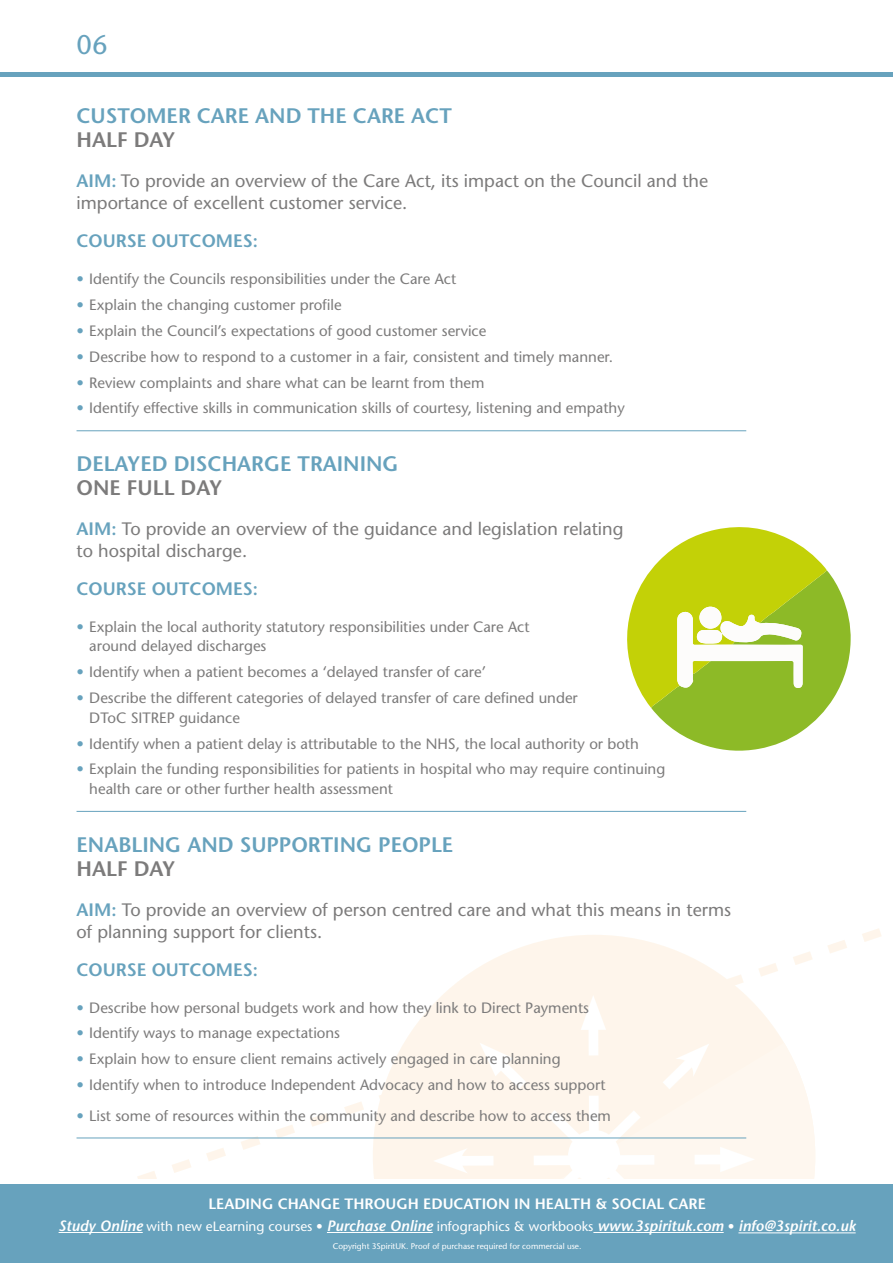
<style>
.page{position:relative;width:893px;height:1263px;background:#fff}
.page>*{position:absolute;margin:0;border:0;box-sizing:border-box;transform-origin:0 0}
.t1{font:500 27px "Stone Sans Std";color:#67a2bd}
.t2{font:600 21px "Stone Sans Std";color:#67a2bd}
.t3{font:600 21px "Stone Sans Std";color:#7c7b7b}
.t4{font:500 18px/22.5px "Stone Sans Std";color:#7c7b7b}
.t5{font:600 18px "Stone Sans Std";color:#67a2bd}
.t6{font:500 15px/19.5px "Stone Sans Std";color:#7c7b7b}
.t7{font:600 15px "Stone Sans Std";color:#fff}
.t8{font:500 13.5px "Stone Sans Std";color:#fff}
.t9{font:500 8.25px "Stone Sans Std";color:#fff}
.s1{font-weight:600;color:#67a2bd}
.s2{color:#67a2bd}
.s3{font-weight:600;font-style:italic;font-size:15px}
.s4{font-family:"Stone Sans";font-weight:600;font-style:italic;font-size:15px}
</style>
<div class="page">
<svg style="left:76px;top:928px;width:805px;height:251px"></svg>
<svg style="left:373px;top:935px;width:442px;height:244px"></svg>
<svg style="left:379px;top:1008px;width:436px;height:171px;fill:#fef7ef"></svg>
<svg style="left:433px;top:995px;width:322px;height:184px"></svg>
<div style="left:568px;top:1130px;width:52px;height:52px;background:#fff;border-radius:50%"></div>
<hr style="left:77px;top:430px;width:669px;height:1px;background:#67a2bd">
<hr style="left:77px;top:811px;width:669px;height:1px;background:#67a2bd">
<hr style="left:77px;top:1137px;width:669px;height:1px;background:#67a2bd">
<svg style="left:627px;top:527px;width:224px;height:224px"></svg>
<div style="left:0;top:1183px;width:893px;height:80px;background:#67a2bd"></div>
<hr style="left:59px;top:1232px;width:84px;height:1px;background:#fff">
<hr style="left:327px;top:1232px;width:106px;height:1px;background:#fff">
<hr style="left:593px;top:1232px;width:131px;height:1px;background:#fff">
<hr style="left:738px;top:1232px;width:118px;height:1px;background:#fff">
<hr style="left:0;top:72px;width:893px;height:4px;background:#67a2bd">
<h1 class="t1" style="left:77px;top:29px;width:32px">06</h1>
<h2 class="t2" style="left:77px;top:103px;width:377px">CUSTOMER CARE AND THE CARE ACT</h2>
<h2 class="t3" style="left:77px;top:127px;width:100px">HALF DAY</h2>
<p class="t4" style="left:77px;top:169px;width:633px"><span class="s1">AIM:</span> To provide an overview of the Care Act, its impact on the Council and the importance of excellent customer service.</p>
<p class="t5" style="left:77px;top:230px;width:183px">COURSE OUTCOMES:</p>
<p class="t6" style="left:77px;top:269px;width:381px"><span class="s2">•</span> Identify the Councils responsibilities under the Care Act</p>
<p class="t6" style="left:77px;top:295px;width:267px"><span class="s2">•</span> Explain the changing customer profile</p>
<p class="t6" style="left:77px;top:321px;width:411px"><span class="s2">•</span> Explain the Council’s expectations of good customer service</p>
<p class="t6" style="left:77px;top:347px;width:538px"><span class="s2">•</span> Describe how to respond to a customer in a fair, consistent and timely manner.</p>
<p class="t6" style="left:77px;top:373px;width:410px"><span class="s2">•</span> Review complaints and share what can be learnt from them</p>
<p class="t6" style="left:77px;top:398px;width:550px"><span class="s2">•</span> Identify effective skills in communication skills of courtesy, listening and empathy</p>
<h2 class="t2" style="left:77px;top:451px;width:324px">DELAYED DISCHARGE TRAINING</h2>
<h2 class="t3" style="left:77px;top:475px;width:147px">ONE FULL DAY</h2>
<p class="t4" style="left:77px;top:517px;width:548px"><span class="s1">AIM:</span> To provide an overview of the guidance and legislation relating to hospital discharge.</p>
<p class="t5" style="left:77px;top:578px;width:183px">COURSE OUTCOMES:</p>
<p class="t6" style="left:89px;top:617px;width:442px;text-indent:-13px"><span class="s2">•</span> Explain the local authority statutory responsibilities under Care Act around delayed discharges</p>
<p class="t6" style="left:77px;top:662px;width:411px"><span class="s2">•</span> Identify when a patient becomes a ‘delayed transfer of care’</p>
<p class="t6" style="left:89px;top:688px;width:490px;text-indent:-13px"><span class="s2">•</span> Describe the different categories of delayed transfer of care defined under<br>DToC SITREP guidance</p>
<p class="t6" style="left:77px;top:734px;width:564px"><span class="s2">•</span> Identify when a patient delay is attributable to the NHS, the local authority or both</p>
<p class="t6" style="left:89px;top:759px;width:577px;text-indent:-13px"><span class="s2">•</span> Explain the funding responsibilities for patients in hospital who may require continuing health care or other further health assessment</p>
<h2 class="t2" style="left:77px;top:832px;width:378px">ENABLING AND SUPPORTING PEOPLE</h2>
<h2 class="t3" style="left:77px;top:856px;width:100px">HALF DAY</h2>
<p class="t4" style="left:77px;top:898px;width:656px"><span class="s1">AIM:</span> To provide an overview of person centred care and what this means in terms of planning support for clients.</p>
<p class="t5" style="left:77px;top:959px;width:183px">COURSE OUTCOMES:</p>
<p class="t6" style="left:77px;top:997px;width:514px"><span class="s2">•</span> Describe how personal budgets work and how they link to Direct Payments</p>
<p class="t6" style="left:77px;top:1023px;width:265px"><span class="s2">•</span> Identify ways to manage expectations</p>
<p class="t6" style="left:77px;top:1049px;width:486px"><span class="s2">•</span> Explain how to ensure client remains actively engaged in care planning</p>
<p class="t6" style="left:77px;top:1075px;width:530px"><span class="s2">•</span> Identify when to introduce Independent Advocacy and how to access support</p>
<p class="t6" style="left:77px;top:1105px;width:536px"><span class="s2">•</span> List some of resources within the community and describe how to access them</p>
<p class="t7" style="left:208px;top:1195px;width:499px">LEADING CHANGE THROUGH EDUCATION IN HEALTH &amp; SOCIAL CARE</p>
<p class="t8" style="left:59px;top:1218px;width:799px"><span class="s3">Study Online</span> with new eLearning courses • <span class="s3">Purchase Online</span> infographics &amp; workbooks <span class="s3">www.3spirituk.com</span> • <span class="s4">info@3spirit.co.uk</span></p>
<p class="t9" style="left:333px;top:1241px;width:250px">Copyright 3SpiritUK. Proof of purchase required for commercial use.</p>
</div>
